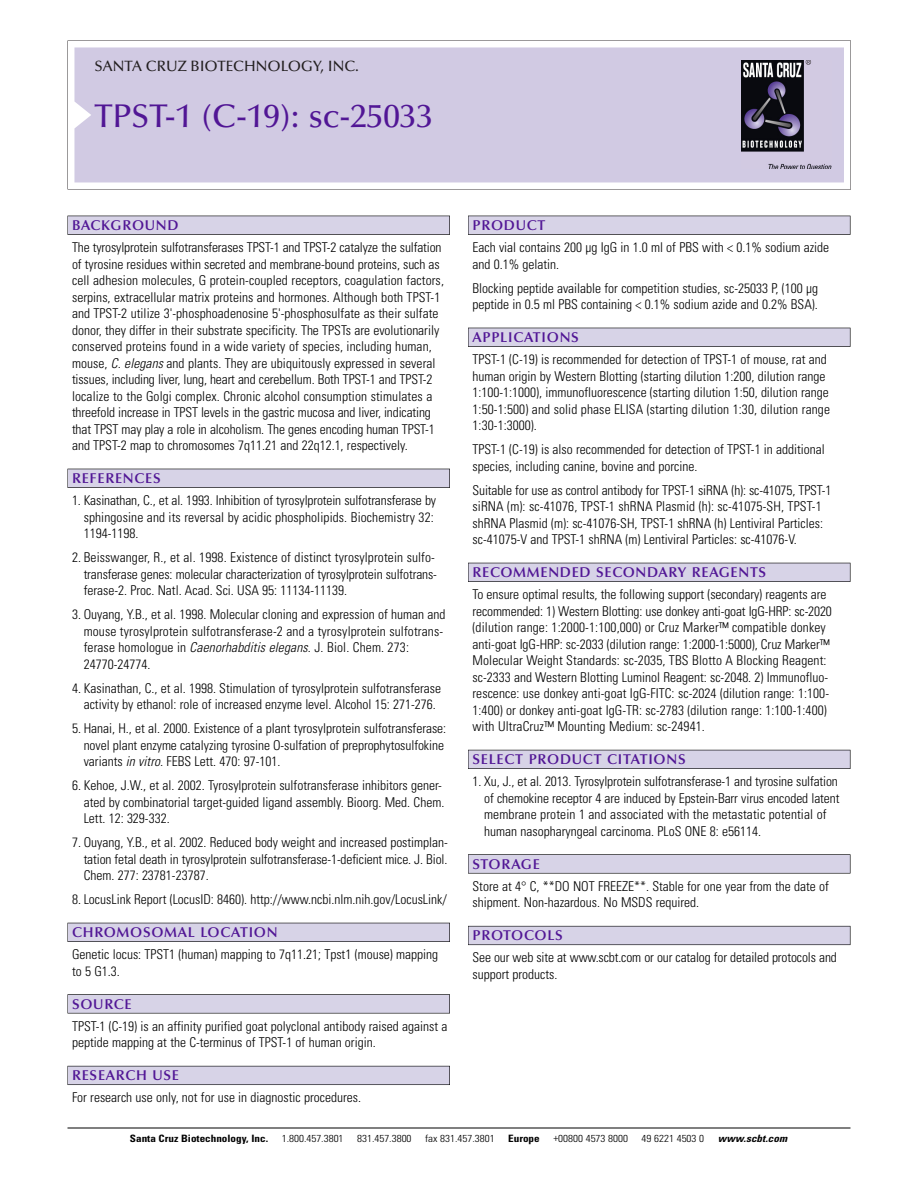
<style>
.page{position:relative;width:918px;height:1188px;background:#fff}
.page>*{position:absolute;margin:0;border:0;box-sizing:border-box;transform-origin:0 0}
.t1{font:500 33px "Optima";color:#511695}
.t2{font:500 15px "Optima";color:#231f20}
.t3{font:600 14.25px "Optima";letter-spacing:.05em;color:#511695}
.t4{font:300 condensed 13.5px/16.5px "Univers";color:#000}
.t5{font:300 condensed 10.2px "Univers";color:#000;scale:1.1 1}
.t6{font:700 condensed 10.2px "Univers";color:#000;scale:1.1 1}
.t7{font:italic 700 condensed 10.2px "Univers";letter-spacing:.005em;color:#000;scale:1.1 1}
.s1{font-style:italic}
</style>
<div class="page">
<svg style="left:68px;top:40px;width:783px;height:149px"></svg>
<div style="left:74px;top:47px;width:770px;height:135px;background:#d1cae3"></div>
<img style="left:741px;top:60px;width:90px;height:108px">
<div style="left:68px;top:216px;width:382px;height:19px;background:#525155"></div>
<div style="left:68px;top:216px;width:381px;height:18px;background:#d7d3e7"></div>
<div style="left:68px;top:469px;width:382px;height:19px;background:#515055"></div>
<div style="left:68px;top:469px;width:381px;height:18px;background:#d7d3e7"></div>
<div style="left:68px;top:923px;width:382px;height:19px;background:#525158"></div>
<div style="left:68px;top:923px;width:381px;height:18px;background:#d7d3e7"></div>
<div style="left:68px;top:994px;width:382px;height:19px;background:#575759"></div>
<div style="left:68px;top:995px;width:381px;height:18px;background:#d7d3e7"></div>
<div style="left:68px;top:1066px;width:382px;height:19px;background:#5b5a62"></div>
<div style="left:68px;top:1066px;width:381px;height:18px;background:#d7d3e7"></div>
<div style="left:468px;top:216px;width:382px;height:19px;background:#525155"></div>
<div style="left:468px;top:216px;width:382px;height:18px;background:#d7d3e7"></div>
<div style="left:468px;top:328px;width:382px;height:19px;background:#515055"></div>
<div style="left:468px;top:328px;width:382px;height:18px;background:#d7d3e7"></div>
<div style="left:468px;top:563px;width:382px;height:19px;background:#525158"></div>
<div style="left:468px;top:563px;width:382px;height:18px;background:#d7d3e7"></div>
<div style="left:468px;top:750px;width:382px;height:19px;background:#54535a"></div>
<div style="left:468px;top:750px;width:382px;height:18px;background:#d7d3e7"></div>
<svg style="left:468px;top:854px;width:382px;height:20px"></svg>
<div style="left:468px;top:855px;width:382px;height:18px;background:#d7d3e7"></div>
<div style="left:468px;top:926px;width:382px;height:19px;background:#66646e"></div>
<div style="left:468px;top:926px;width:382px;height:18px;background:#d7d3e7"></div>
<hr style="left:68px;top:1128px;width:782px;height:1px;background:#000">
<p class="t2" style="left:94px;top:61px;width:266px">SANTA CRUZ BIOTECHNOLOGY, INC.</p>
<h1 class="t1" style="left:94px;top:103px;width:340px">TPST-1 (C-19): sc-25033</h1>
<p class="t3" style="left:72px;top:219px;width:108px">BACKGROUND</p>
<p class="t4" style="left:72px;top:240px;width:374px">The tyrosylprotein sulfotransferases TPST-1 and TPST-2 catalyze the sulfation of tyrosine residues within secreted and membrane-bound proteins, such as cell adhesion molecules, G protein-coupled receptors, coagulation factors, serpins, extracellular matrix proteins and hormones. Although both TPST-1 and TPST-2 utilize 3'-phosphoadenosine 5'-phosphosulfate as their sulfate donor, they differ in their substrate specificity. The TPSTs are evolutionarily conserved proteins found in a wide variety of species, including human, mouse, <span class="s1">C. elegans</span> and plants. They are ubiquitously expressed in several tissues, including liver, lung, heart and cerebellum. Both TPST-1 and TPST-2 localize to the Golgi complex. Chronic alcohol consumption stimulates a threefold increase in TPST levels in the gastric mucosa and liver, indicating that TPST may play a role in alcoholism. The genes encoding human TPST-1 and TPST-2 map to chromosomes 7q11.21 and 22q12.1, respectively.</p>
<p class="t3" style="left:72px;top:473px;width:90px">REFERENCES</p>
<p class="t4" style="left:84px;top:493px;width:354px;text-indent:-12px">1. Kasinathan, C., et al. 1993. Inhibition of tyrosylprotein sulfotransferase by sphingosine and its reversal by acidic phospholipids. Biochemistry 32:<br>1194-1198.</p>
<p class="t4" style="left:84px;top:550px;width:355px;text-indent:-12px">2. Beisswanger, R., et al. 1998. Existence of distinct tyrosylprotein sulfo&shy;transferase genes: molecular characterization of tyrosylprotein sulfotrans&shy;ferase-2. Proc. Natl. Acad. Sci. USA 95: 11134-11139.</p>
<p class="t4" style="left:84px;top:607px;width:363px;text-indent:-12px">3. Ouyang, Y.B., et al. 1998. Molecular cloning and expression of human and mouse tyrosylprotein sulfotransferase-2 and a tyrosylprotein sulfotrans&shy;ferase homologue in <span class="s1">Caenorhabditis elegans</span>. J. Biol. Chem. 273:<br>24770-24774.</p>
<p class="t4" style="left:72px;top:681px;width:371px;text-align:center">4. Kasinathan, C., et al. 1998. Stimulation of tyrosylprotein sulfotransferase activity by ethanol: role of increased enzyme level. Alcohol 15: 271-276.</p>
<p class="t4" style="left:84px;top:721px;width:364px;text-indent:-12px">5. Hanai, H., et al. 2000. Existence of a plant tyrosylprotein sulfotransferase: novel plant enzyme catalyzing tyrosine O-sulfation of preprophytosulfokine variants <span class="s1">in vitro.</span> FEBS Lett. 470: 97-101.</p>
<p class="t4" style="left:84px;top:778px;width:362px;text-indent:-12px">6. Kehoe, J.W., et al. 2002. Tyrosylprotein sulfotransferase inhibitors gener&shy;ated by combinatorial target-guided ligand assembly. Bioorg. Med. Chem.<br>Lett. 12: 329-332.</p>
<p class="t4" style="left:84px;top:835px;width:366px;text-align:justify;text-indent:-12px">7. Ouyang, Y.B., et al. 2002. Reduced body weight and increased postimplan&shy;tation fetal death in tyrosylprotein sulfotransferase-1-deficient mice. J. Biol.<br>Chem. 277: 23781-23787.</p>
<p class="t4" style="left:72px;top:892px;width:376px">8. LocusLink Report (LocusID: 8460). http://www.ncbi.nlm.nih.gov/LocusLink/</p>
<p class="t3" style="left:72px;top:927px;width:207px">CHROMOSOMAL LOCATION</p>
<p class="t4" style="left:72px;top:947px;width:368px">Genetic locus: TPST1 (human) mapping to 7q11.21; Tpst1 (mouse) mapping to 5 G1.3.</p>
<p class="t3" style="left:72px;top:998px;width:61px">SOURCE</p>
<p class="t4" style="left:72px;top:1019px;width:377px">TPST-1 (C-19) is an affinity purified goat polyclonal antibody raised against a peptide mapping at the C-terminus of TPST-1 of human origin.</p>
<p class="t3" style="left:72px;top:1070px;width:109px">RESEARCH USE</p>
<p class="t4" style="left:72px;top:1090px;width:290px">For research use only, not for use in diagnostic procedures.</p>
<p class="t3" style="left:473px;top:219px;width:74px">PRODUCT</p>
<p class="t4" style="left:473px;top:240px;width:358px">Each vial contains 200 µg IgG in 1.0 ml of PBS with &lt; 0.1% sodium azide and 0.1% gelatin.</p>
<p class="t4" style="left:473px;top:281px;width:347px">Blocking peptide available for competition studies, sc-25033 P, (100 µg peptide in 0.5 ml PBS containing &lt; 0.1% sodium azide and 0.2% BSA).</p>
<p class="t3" style="left:473px;top:332px;width:108px">APPLICATIONS</p>
<p class="t4" style="left:473px;top:352px;width:359px">TPST-1 (C-19) is recommended for detection of TPST-1 of mouse, rat and human origin by Western Blotting (starting dilution 1:200, dilution range 1:100-1:1000), immunofluorescence (starting dilution 1:50, dilution range 1:50-1:500) and solid phase ELISA (starting dilution 1:30, dilution range 1:30-1:3000).</p>
<p class="t4" style="left:473px;top:442px;width:354px">TPST-1 (C-19) is also recommended for detection of TPST-1 in additional species, including canine, bovine and porcine.</p>
<p class="t4" style="left:473px;top:483px;width:360px">Suitable for use as control antibody for TPST-1 siRNA (h): sc-41075, TPST-1 siRNA (m): sc-41076, TPST-1 shRNA Plasmid (h): sc-41075-SH, TPST-1 shRNA Plasmid (m): sc-41076-SH, TPST-1 shRNA (h) Lentiviral Particles: sc-41075-V and TPST-1 shRNA (m) Lentiviral Particles: sc-41076-V.</p>
<p class="t3" style="left:473px;top:567px;width:295px">RECOMMENDED SECONDARY REAGENTS</p>
<p class="t4" style="left:473px;top:587px;width:361px">To ensure optimal results, the following support (secondary) reagents are recommended: 1) Western Blotting: use donkey anti-goat IgG-HRP: sc-2020 (dilution range: 1:2000-1:100,000) or Cruz Marker™ compatible donkey anti-goat IgG-HRP: sc-2033 (dilution range: 1:2000-1:5000), Cruz Marker™ Molecular Weight Standards: sc-2035, TBS Blotto A Blocking Reagent: sc-2333 and Western Blotting Luminol Reagent: sc-2048. 2) Immunofluo&shy;rescence: use donkey anti-goat IgG-FITC: sc-2024 (dilution range: 1:100- 1:400) or donkey anti-goat IgG-TR: sc-2783 (dilution range: 1:100-1:400) with UltraCruz™ Mounting Medium: sc-24941.</p>
<p class="t3" style="left:473px;top:754px;width:215px">SELECT PRODUCT CITATIONS</p>
<p class="t4" style="left:484px;top:774px;width:357px;text-indent:-12px">1. Xu, J., et al. 2013. Tyrosylprotein sulfotransferase-1 and tyrosine sulfation of chemokine receptor 4 are induced by Epstein-Barr virus encoded latent membrane protein 1 and associated with the metastatic potential of human nasopharyngeal carcinoma. PLoS ONE 8: e56114.</p>
<p class="t3" style="left:473px;top:858px;width:69px">STORAGE</p>
<p class="t4" style="left:473px;top:879px;width:358px">Store at 4° C, **DO NOT FREEZE**. Stable for one year from the date of shipment. Non-hazardous. No MSDS required.</p>
<p class="t3" style="left:473px;top:930px;width:92px">PROTOCOLS</p>
<p class="t4" style="left:473px;top:950px;width:366px">See our web site at www.scbt.com or our catalog for detailed protocols and support products.</p>
<p class="t6" style="left:130px;top:1135px;width:127px">Santa Cruz Biotechnology, Inc.</p>
<p class="t5" style="left:282px;top:1135px;width:58px">1.800.457.3801</p>
<p class="t5" style="left:357px;top:1135px;width:51px">831.457.3800</p>
<p class="t5" style="left:425px;top:1135px;width:65px">fax 831.457.3801</p>
<p class="t6" style="left:508px;top:1135px;width:30px">Europe</p>
<p class="t5" style="left:553px;top:1135px;width:69px">+00800 4573 8000</p>
<p class="t5" style="left:642px;top:1135px;width:58px">49 6221 4503 0</p>
<p class="t7" style="left:718px;top:1135px;width:64px">www.scbt.com</p>
</div>
